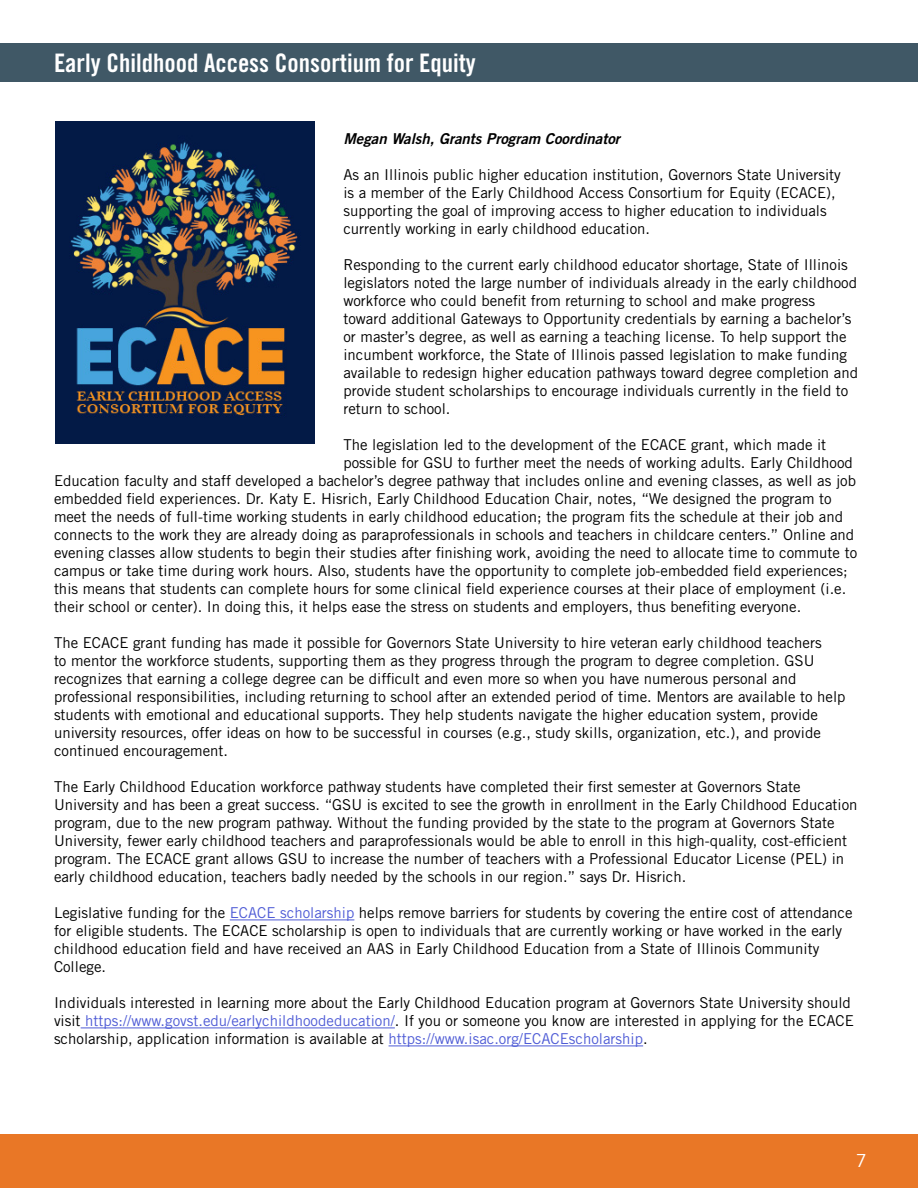
<style>
.page{position:relative;width:918px;height:1188px;background:#fff}
.page>*{position:absolute;margin:0;border:0;box-sizing:border-box;transform-origin:0 0}
.t1{font:25.5px "Trade Gothic LT Std Bd Cn 20";color:#fff}
.t2{font:18px "Trade Gothic LT Std";color:#fff}
.t3{font:15px/18px "Trade Gothic LT Std";color:#000}
.t4{font:15px "Trade Gothic LT Std Bd 2 Obl";color:#000}
.s1{color:#4f5cd6}
</style>
<div class="page">
<div style="left:0;top:43px;width:918px;height:39px;background:#405866"></div>
<hr style="left:230px;top:920px;width:124px;height:1px;background:#4f5cd6">
<hr style="left:81px;top:1028px;width:314px;height:1px;background:#4f5cd6">
<hr style="left:389px;top:1046px;width:254px;height:1px;background:#4f5cd6">
<img style="left:56px;top:122px;width:259px;height:321px">
<div style="left:0;top:1134px;width:918px;height:54px;background:#e97726"></div>
<p class="t1" style="left:54px;top:48px;width:423px">Early Childhood Access Consortium for Equity</p>
<p class="t4" style="left:343px;top:130px;width:278px">Megan Walsh, Grants Program Coordinator</p>
<p class="t3" style="left:343px;top:166px;width:499px">As an Illinois public higher education institution, Governors State University is a member of the Early Childhood Access Consortium for Equity (ECACE), supporting the goal of improving access to higher education to individuals currently working in early childhood education.</p>
<p class="t3" style="left:343px;top:256px;width:516px">Responding to the current early childhood educator shortage, State of Illinois legislators noted the large number of individuals already in the early childhood workforce who could benefit from returning to school and make progress toward additional Gateways to Opportunity credentials by earning a bachelor’s or master’s degree, as well as earning a teaching license. To help support the incumbent workforce, the State of Illinois passed legislation to make funding available to redesign higher education pathways toward degree completion and provide student scholarships to encourage individuals currently in the field to return to school.</p>
<p class="t3" style="left:343px;top:436px;width:484px">The legislation led to the development of the ECACE grant, which made it</p>
<p class="t3" style="left:343px;top:454px;width:511px">possible for GSU to further meet the needs of working adults. Early Childhood</p>
<p class="t3" style="left:54px;top:472px;width:804px">Education faculty and staff developed a bachelor’s degree pathway that includes online and evening classes, as well as job</p>
<p class="t3" style="left:54px;top:490px;width:779px">embedded field experiences. Dr. Katy E. Hisrich, Early Childhood Education Chair, notes, “We designed the program to</p>
<p class="t3" style="left:54px;top:508px;width:791px">meet the needs of full-time working students in early childhood education; the program fits the schedule at their job and</p>
<p class="t3" style="left:54px;top:526px;width:802px">connects to the work they are already doing as paraprofessionals in schools and teachers in childcare centers.” Online and</p>
<p class="t3" style="left:54px;top:544px;width:805px">evening classes allow students to begin their studies after finishing work, avoiding the need to allocate time to commute to</p>
<p class="t3" style="left:54px;top:562px;width:795px">campus or take time during work hours. Also, students have the opportunity to complete job-embedded field experiences;</p>
<p class="t3" style="left:54px;top:580px;width:794px">this means that students can complete hours for some clinical field experience courses at their place of employment (i.e.</p>
<p class="t3" style="left:54px;top:598px;width:749px">their school or center). In doing this, it helps ease the stress on students and employers, thus benefiting everyone.</p>
<p class="t3" style="left:54px;top:634px;width:793px">The ECACE grant funding has made it possible for Governors State University to hire veteran early childhood teachers<br>to mentor the workforce students, supporting them as they progress through the program to degree completion. GSU recognizes that earning a college degree can be difficult and even more so when you have numerous personal and professional responsibilities, including returning to school after an extended period of time. Mentors are available to help students with emotional and educational supports. They help students navigate the higher education system, provide university resources, offer ideas on how to be successful in courses (e.g., study skills, organization, etc.), and provide continued encouragement.</p>
<p class="t3" style="left:54px;top:778px;width:805px">The Early Childhood Education workforce pathway students have completed their first semester at Governors State University and has been a great success. “GSU is excited to see the growth in enrollment in the Early Childhood Education program, due to the new program pathway. Without the funding provided by the state to the program at Governors State University, fewer early childhood teachers and paraprofessionals would be able to enroll in this high-quality, cost-efficient program. The ECACE grant allows GSU to increase the number of teachers with a Professional Educator License (PEL) in early childhood education, teachers badly needed by the schools in our region.” says Dr. Hisrich.</p>
<p class="t3" style="left:54px;top:904px;width:800px">Legislative funding for the <span class="s1">ECACE scholarship</span> helps remove barriers for students by covering the entire cost of attendance for eligible students. The ECACE scholarship is open to individuals that are currently working or have worked in the early childhood education field and have received an AAS in Early Childhood Education from a State of Illinois Community College.</p>
<p class="t3" style="left:54px;top:994px;width:801px">Individuals interested in learning more about the Early Childhood Education program at Governors State University should visit <span class="s1">https://www.govst.edu/earlychildhoodeducation/</span>. If you or someone you know are interested in applying for the ECACE scholarship, application information is available at <span class="s1">https://www.isac.org/ECACEscholarship</span>.</p>
<p class="t2" style="left:856px;top:1150px;width:12px">7</p>
</div>
